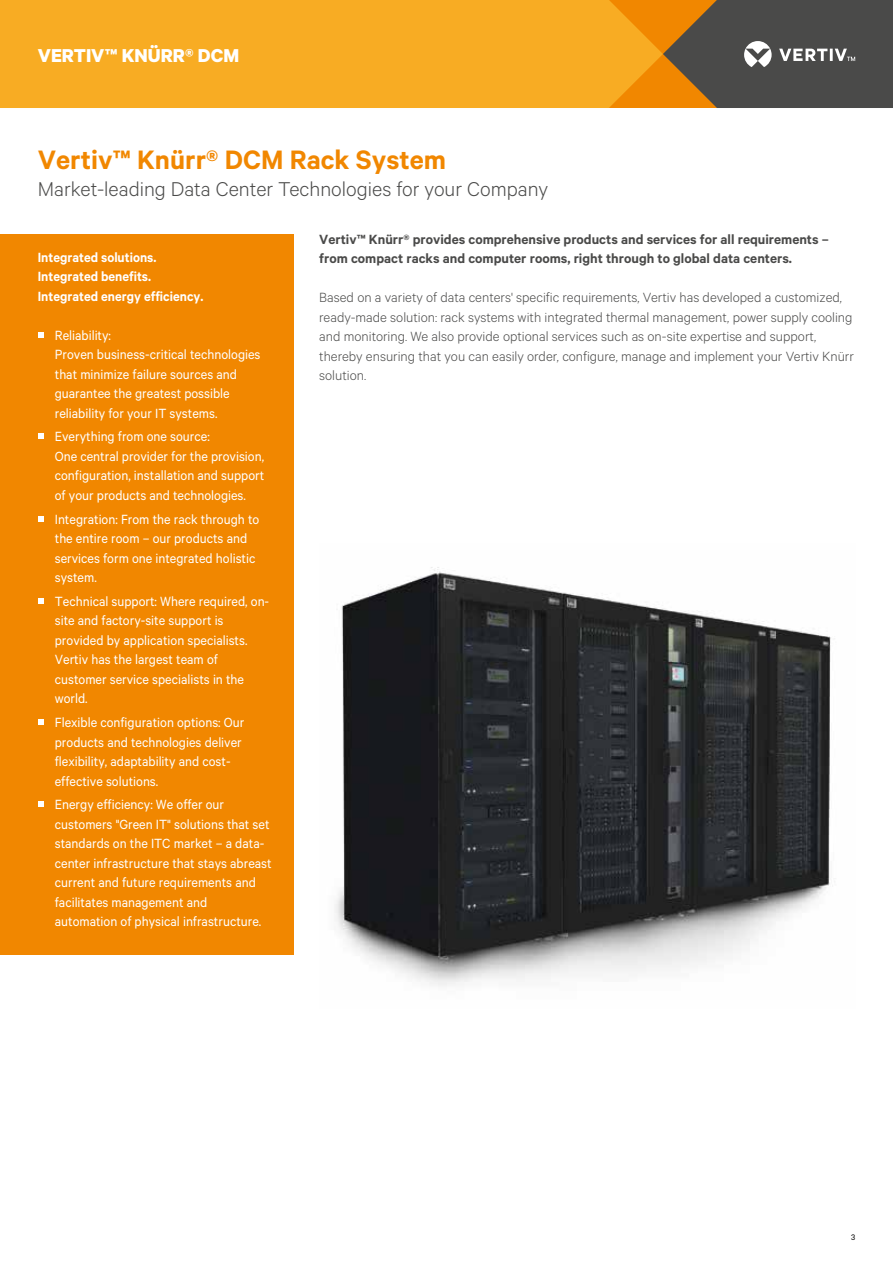
<style>
.page{position:relative;width:893px;height:1263px;background:#fff}
.page>*{position:absolute;margin:0;border:0;box-sizing:border-box;transform-origin:0 0}
.t1{font:600 30px "Calibre";color:#f18700}
.t2{font:300 22.5px "Calibre";color:#4a4a49}
.t3{font:700 21px "Calibre";color:#fff}
.t4{font:15px/19.5px "Calibre";color:#fff;scale:.95 1}
.t5{font:300 15px/19.5px "Calibre";color:#4a4a49}
.t6{font:600 15px/19.5px "Calibre";color:#4a4a49}
.t7{font:600 15px/19.5px "Calibre";color:#fff;scale:.95 1}
.t8{font:9px "Calibre";color:#000}
</style>
<div class="page">
<div style="left:0;top:0;width:663px;height:108px;background:#f8ac23"></div>
<svg style="left:663px;top:0;width:230px;height:108px;background:#635746"></svg>
<div style="left:0;top:234px;width:293px;height:720px;background:#f18700"></div>
<svg style="left:38px;top:332px;width:5px;height:5px"></svg>
<svg style="left:38px;top:434px;width:5px;height:5px"></svg>
<svg style="left:38px;top:516px;width:5px;height:5px"></svg>
<svg style="left:38px;top:598px;width:5px;height:6px"></svg>
<svg style="left:38px;top:719px;width:5px;height:6px"></svg>
<svg style="left:38px;top:802px;width:5px;height:5px"></svg>
<img style="left:335px;top:567px;width:496px;height:419px">
<h3 class="t3" style="left:38px;top:43px;width:203px">VERTIV™ KNÜRR® DCM</h3>
<h1 class="t1" style="left:38px;top:141px;width:410px">Vertiv™ Knürr® DCM Rack System</h1>
<h2 class="t2" style="left:38px;top:175px;width:512px">Market-leading Data Center Technologies for your Company</h2>
<p class="t7" style="left:38px;top:247px;width:176px">Integrated solutions.<br>Integrated benefits.<br>Integrated energy efficiency.</p>
<p class="t4" style="left:55px;top:325px;width:218px">Reliability:<br>Proven business-critical technologies that minimize failure sources and guarantee the greatest possible reliability for your IT systems.</p>
<p class="t4" style="left:55px;top:426px;width:222px">Everything from one source:<br>One central provider for the provision, configuration, installation and support of your products and technologies.</p>
<p class="t4" style="left:55px;top:509px;width:217px">Integration: From the rack through to the entire room – our products and services form one integrated holistic system.</p>
<p class="t4" style="left:55px;top:591px;width:227px">Technical support: Where required, on&shy;site and factory-site support is provided by application specialists.<br>Vertiv has the largest team of customer service specialists in the world.</p>
<p class="t4" style="left:55px;top:712px;width:201px">Flexible configuration options: Our products and technologies deliver flexibility, adaptability and cost&shy;effective solutions.</p>
<p class="t4" style="left:55px;top:794px;width:230px">Energy efficiency: We offer our customers "Green IT" solutions that set standards on the ITC market – a data&shy;center infrastructure that stays abreast current and future requirements and facilitates management and automation of physical infrastructure.</p>
<p class="t6" style="left:319px;top:229px;width:511px">Vertiv™ Knürr® provides comprehensive products and services for all requirements – from compact racks and computer rooms, right through to global data centers.</p>
<p class="t5" style="left:319px;top:287px;width:536px">Based on a variety of data centers' specific requirements, Vertiv has developed a customized, ready-made solution: rack systems with integrated thermal management, power supply cooling and monitoring. We also provide optional services such as on-site expertise and support, thereby ensuring that you can easily order, configure, manage and implement your Vertiv Knürr solution.</p>
<p class="t8" style="left:851px;top:1232px;width:6px">3</p>
</div>
